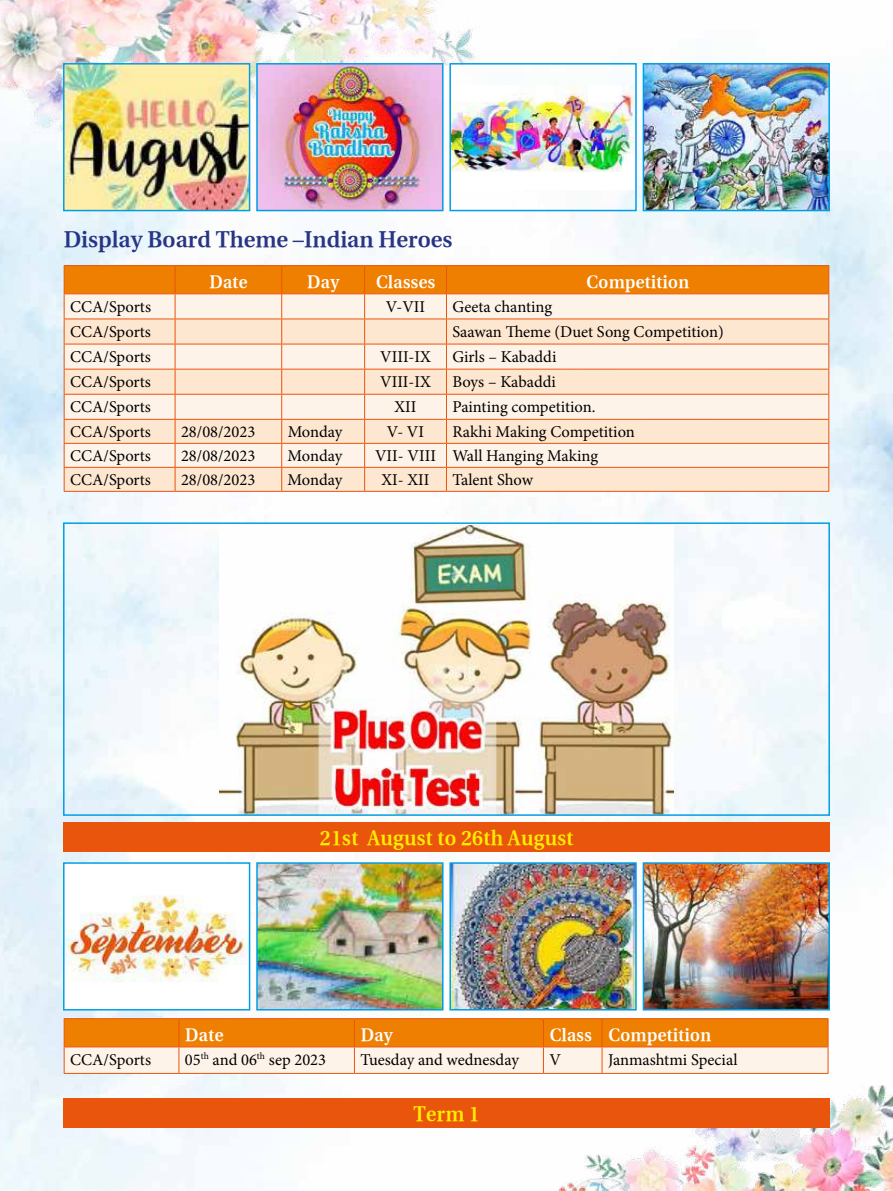
<style>
.page{position:relative;width:893px;height:1191px;background:#fff}
.page>*{position:absolute;margin:0;border:0;box-sizing:border-box;transform-origin:0 0}
.t1{font:600 22.5px "Utopia";color:#273583}
.t2{font:700 21px "Utopia";color:#ffed00}
.t3{font:700 18px "Utopia";color:#fff}
.t4{font:16.5px "Minion Pro";color:#000}
</style>
<div class="page">
<img style="left:0;top:0;width:893px;height:1191px">
<div style="left:63px;top:822px;width:766px;height:30px;background:#e9550d"></div>
<div style="left:63px;top:1097px;width:766px;height:30px;background:#e9550d"></div>
<svg style="left:64px;top:265px;width:765px;height:226px;background:#fad8b8"></svg>
<hr style="left:64px;top:491px;width:111px;height:1px;background:#e9550d">
<hr style="left:175px;top:491px;width:107px;height:1px;background:#e9550d">
<hr style="left:282px;top:491px;width:83px;height:1px;background:#e9550d">
<hr style="left:365px;top:491px;width:81px;height:1px;background:#e9550d">
<hr style="left:446px;top:491px;width:383px;height:1px;background:#e9550d">
<img style="left:66px;top:66px;width:181px;height:142px">
<div style="left:63px;top:63px;width:187px;height:148px;border:2px solid #009ee3"></div>
<div style="left:64px;top:863px;width:186px;height:146px;background:#fff"></div>
<img style="left:66px;top:894px;width:181px;height:88px">
<div style="left:63px;top:862px;width:187px;height:148px;border:2px solid #009ee3"></div>
<img style="left:220px;top:526px;width:453px;height:287px">
<div style="left:63px;top:522px;width:767px;height:294px;border:2px solid #009ee3"></div>
<img style="left:259px;top:66px;width:181px;height:142px">
<div style="left:256px;top:63px;width:187px;height:148px;border:2px solid #009ee3"></div>
<img style="left:259px;top:865px;width:181px;height:142px">
<div style="left:256px;top:862px;width:187px;height:148px;border:2px solid #009ee3"></div>
<img style="left:452px;top:85px;width:182px;height:104px">
<div style="left:449px;top:63px;width:188px;height:148px;border:2px solid #009ee3"></div>
<img style="left:452px;top:865px;width:182px;height:142px">
<div style="left:449px;top:862px;width:188px;height:148px;border:2px solid #009ee3"></div>
<img style="left:646px;top:66px;width:181px;height:142px">
<div style="left:643px;top:63px;width:187px;height:148px;border:2px solid #009ee3"></div>
<img style="left:646px;top:865px;width:181px;height:142px">
<div style="left:643px;top:862px;width:187px;height:148px;border:2px solid #009ee3"></div>
<svg style="left:64px;top:1018px;width:765px;height:55px;background:#f5b26b"></svg>
<hr style="left:64px;top:1073px;width:115px;height:1px;background:#e9550d">
<hr style="left:179px;top:1073px;width:175px;height:1px;background:#e9550d">
<hr style="left:354px;top:1073px;width:189px;height:1px;background:#e9550d">
<hr style="left:543px;top:1073px;width:59px;height:1px;background:#e9550d">
<hr style="left:602px;top:1073px;width:226px;height:1px;background:#e9550d">
<h1 class="t1" style="left:64px;top:227px;width:390px">Display Board Theme –Indian Heroes</h1>
<p class="t3" style="left:209px;top:271px;width:40px">Date</p>
<p class="t3" style="left:307px;top:271px;width:34px">Day</p>
<p class="t3" style="left:376px;top:271px;width:61px">Classes</p>
<p class="t3" style="left:586px;top:271px;width:105px">Competition</p>
<p class="t4" style="left:70px;top:295px;width:82px">CCA/Sports</p>
<p class="t4" style="left:386px;top:295px;width:41px">V-VII</p>
<p class="t4" style="left:452px;top:295px;width:101px">Geeta chanting</p>
<p class="t4" style="left:70px;top:321px;width:82px">CCA/Sports</p>
<p class="t4" style="left:452px;top:321px;width:273px">Saawan Theme (Duet Song Competition)</p>
<p class="t4" style="left:70px;top:346px;width:82px">CCA/Sports</p>
<p class="t4" style="left:380px;top:346px;width:52px">VIII-IX</p>
<p class="t4" style="left:452px;top:346px;width:105px">Girls – Kabaddi</p>
<p class="t4" style="left:70px;top:371px;width:82px">CCA/Sports</p>
<p class="t4" style="left:380px;top:371px;width:52px">VIII-IX</p>
<p class="t4" style="left:452px;top:371px;width:105px">Boys – Kabaddi</p>
<p class="t4" style="left:70px;top:396px;width:82px">CCA/Sports</p>
<p class="t4" style="left:394px;top:396px;width:24px">XII</p>
<p class="t4" style="left:452px;top:396px;width:145px">Painting competition.</p>
<p class="t4" style="left:70px;top:421px;width:82px">CCA/Sports</p>
<p class="t4" style="left:181px;top:421px;width:76px">28/08/2023</p>
<p class="t4" style="left:288px;top:421px;width:56px">Monday</p>
<p class="t4" style="left:387px;top:421px;width:39px">V- VI</p>
<p class="t4" style="left:452px;top:421px;width:184px">Rakhi Making Competition</p>
<p class="t4" style="left:70px;top:445px;width:82px">CCA/Sports</p>
<p class="t4" style="left:181px;top:445px;width:76px">28/08/2023</p>
<p class="t4" style="left:288px;top:445px;width:56px">Monday</p>
<p class="t4" style="left:375px;top:445px;width:225px">VII- VIII Wall Hanging Making</p>
<p class="t4" style="left:70px;top:469px;width:82px">CCA/Sports</p>
<p class="t4" style="left:181px;top:469px;width:76px">28/08/2023</p>
<p class="t4" style="left:288px;top:469px;width:56px">Monday</p>
<p class="t4" style="left:381px;top:469px;width:50px">XI- XII</p>
<p class="t4" style="left:452px;top:469px;width:82px">Talent Show</p>
<p class="t2" style="left:319px;top:826px;width:256px">21st August to 26th August</p>
<p class="t3" style="left:185px;top:1024px;width:40px">Date</p>
<p class="t3" style="left:360px;top:1024px;width:34px">Day</p>
<p class="t3" style="left:549px;top:1024px;width:163px">Class Competition</p>
<p class="t4" style="left:70px;top:1048px;width:82px">CCA/Sports</p>
<p class="t4" style="left:185px;top:1048px;width:143px">05<sup>th</sup> and 06<sup>th</sup> sep 2023</p>
<p class="t4" style="left:360px;top:1048px;width:160px">Tuesday and wednesday</p>
<p class="t4" style="left:549px;top:1048px;width:13px">V</p>
<p class="t4" style="left:608px;top:1048px;width:131px">Janmashtmi Special</p>
<p class="t2" style="left:413px;top:1101px;width:68px">Term 1</p>
</div>
